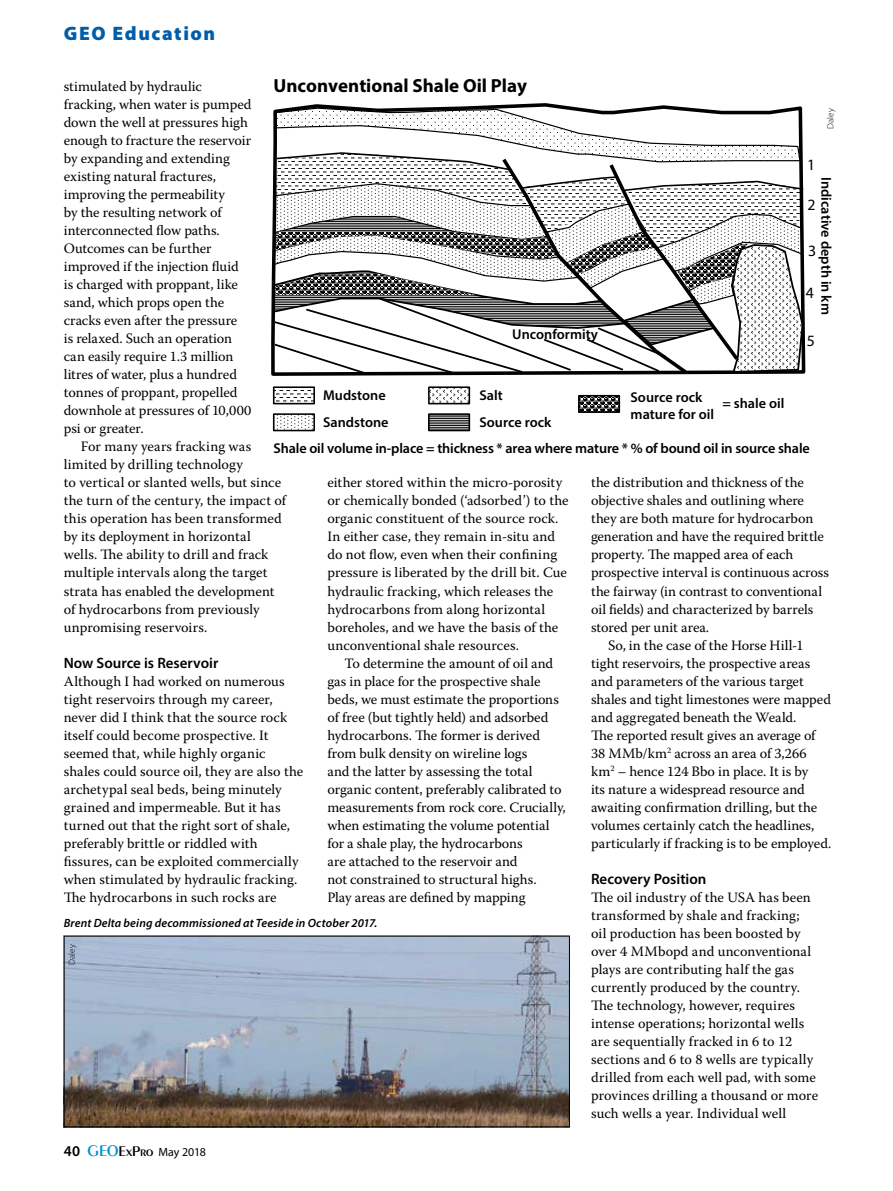
<style>
.page{position:relative;width:893px;height:1191px;background:#fff}
.page>*{position:absolute;margin:0;border:0;box-sizing:border-box;transform-origin:0 0}
.Category_Header{font:900 19.5px "Myriad Pro";letter-spacing:.08em;color:#005da9}
.t1{font:700 18.9px "Myriad Pro";color:#000}
.t2{font:15.75px "Myriad Pro";color:#000}
.Text_-_Crosshead{font:600 15px "Myriad Pro";color:#000}
.Text{font:14.25px/18px "Warnock Pro";color:#000}
.Text_-_No_Indent{font:14.25px/18px "Warnock Pro";letter-spacing:.005em;color:#000}
.t3{font:600 14.25px/16.6px "Myriad Pro";color:#000}
.t4{font:italic 600 12px "Myriad Pro";letter-spacing:.01em;color:#000}
.t5{font:12px "Myriad Pro";letter-spacing:-.005em;color:#000}
.Photo_Credits{font:300 9px "Myriad Pro";letter-spacing:.015em;color:#000}
.s1{font-weight:600;font-size:15px}
.s2{font-family:"Peignot";font-weight:600;font-size:16.5px;color:#0090cd}
.s3{font-family:"Peignot";font-weight:600;font-size:15px}
</style>
<div class="page">
<svg style="left:276px;top:390px;width:36px;height:11px"></svg>
<div style="left:273px;top:386px;width:42px;height:18px;border:2px solid #000"></div>
<svg style="left:276px;top:416px;width:36px;height:12px"></svg>
<div style="left:273px;top:413px;width:42px;height:18px;border:2px solid #000"></div>
<svg style="left:432px;top:389px;width:34px;height:12px"></svg>
<div style="left:428px;top:386px;width:42px;height:18px;border:2px solid #000"></div>
<svg style="left:431px;top:416px;width:36px;height:12px"></svg>
<div style="left:428px;top:413px;width:42px;height:18px;border:2px solid #000"></div>
<svg style="left:581px;top:398px;width:36px;height:12px"></svg>
<div style="left:578px;top:395px;width:42px;height:18px;border:2px solid #000"></div>
<svg style="left:271px;top:107px;width:534px;height:269px"></svg>
<img style="left:66px;top:937px;width:502px;height:188px">
<div style="left:64px;top:935px;width:506px;height:192px;border:1px solid #000"></div>
<p class="Category_Header" style="left:64px;top:22px;width:153px">GEO Education</p>
<p class="t1" style="left:274px;top:74px;width:255px">Unconventional Shale Oil Play</p>
<p class="Text" style="left:64px;top:77px;width:189px">stimulated by hydraulic fracking, when water is pumped down the well at pressures high enough to fracture the reservoir by expanding and extending existing natural fractures, improving the permeability<br>by the resulting network of interconnected flow paths.<br>Outcomes can be further improved if the injection fluid is charged with proppant, like sand, which props open the cracks even after the pressure<br>is relaxed. Such an operation can easily require 1.3 million litres of water, plus a hundred tonnes of proppant, propelled downhole at pressures of 10,000 psi or greater.</p>
<p class="Text" style="left:64px;top:437px;width:224px;text-indent:17px">For many years fracking was limited by drilling technology<br>to vertical or slanted wells, but since the turn of the century, the impact of this operation has been transformed by its deployment in horizontal wells. The ability to drill and frack multiple intervals along the target strata has enabled the development of hydrocarbons from previously unpromising reservoirs.</p>
<p class="Text_-_Crosshead" style="left:64px;top:653px;width:156px">Now Source is Reservoir</p>
<p class="Text_-_No_Indent" style="left:64px;top:671px;width:241px">Although I had worked on numerous tight reservoirs through my career, never did I think that the source rock itself could become prospective. It seemed that, while highly organic shales could source oil, they are also the archetypal seal beds, being minutely grained and impermeable. But it has turned out that the right sort of shale, preferably brittle or riddled with fissures, can be exploited commercially when stimulated by hydraulic fracking.<br>The hydrocarbons in such rocks are</p>
<p class="Photo_Credits" style="left:825px;top:129px;width:22px;rotate:-90deg">Daley</p>
<p class="t2" style="left:807px;top:155px;width:10px">1</p>
<p class="t2" style="left:807px;top:195px;width:10px">2</p>
<p class="t2" style="left:808px;top:241px;width:10px">3</p>
<p class="t2" style="left:806px;top:283px;width:10px">4</p>
<p class="t2" style="left:807px;top:331px;width:10px">5</p>
<p class="t3" style="left:835px;top:177px;width:139px;rotate:90deg">Indicative depth in km</p>
<p class="t3" style="left:512px;top:326px;width:87px">Unconformity</p>
<p class="t3" style="left:323px;top:386px;width:64px">Mudstone</p>
<p class="t3" style="left:631px;top:388px;width:85px">Source rock mature for oil</p>
<p class="t3" style="left:722px;top:395px;width:63px">= shale oil</p>
<p class="t3" style="left:274px;top:439px;width:538px">Shale oil volume in-place = thickness * area where mature * % of bound oil in source shale</p>
<p class="t3" style="left:480px;top:386px;width:25px">Salt</p>
<p class="t3" style="left:323px;top:414px;width:67px">Sandstone</p>
<p class="t3" style="left:480px;top:414px;width:73px">Source rock</p>
<p class="Text_-_No_Indent" style="left:327px;top:473px;width:243px">either stored within the micro-porosity or chemically bonded (‘adsorbed’) to the organic constituent of the source rock.<br>In either case, they remain in-situ and do not flow, even when their confining pressure is liberated by the drill bit. Cue hydraulic fracking, which releases the hydrocarbons from along horizontal boreholes, and we have the basis of the unconventional shale resources.</p>
<p class="Text" style="left:327px;top:653px;width:240px;text-indent:17px">To determine the amount of oil and gas in place for the prospective shale beds, we must estimate the proportions of free (but tightly held) and adsorbed hydrocarbons. The former is derived from bulk density on wireline logs<br>and the latter by assessing the total organic content, preferably calibrated to measurements from rock core. Crucially, when estimating the volume potential for a shale play, the hydrocarbons<br>are attached to the reservoir and<br>not constrained to structural highs.<br>Play areas are defined by mapping</p>
<p class="Text" style="left:591px;top:473px;width:239px">the distribution and thickness of the objective shales and outlining where they are both mature for hydrocarbon generation and have the required brittle property. The mapped area of each prospective interval is continuous across the fairway (in contrast to conventional oil fields) and characterized by barrels stored per unit area.</p>
<p class="Text" style="left:591px;top:635px;width:242px;text-indent:17px">So, in the case of the Horse Hill-1 tight reservoirs, the prospective areas and parameters of the various target shales and tight limestones were mapped and aggregated beneath the Weald.<br>The reported result gives an average of 38 MMb/km<sup>2</sup> across an area of 3,266 km<sup>2</sup> – hence 124 Bbo in place. It is by<br>its nature a widespread resource and awaiting confirmation drilling, but the volumes certainly catch the headlines, particularly if fracking is to be employed.</p>
<p class="Text_-_Crosshead" style="left:591px;top:869px;width:117px">Recovery Position</p>
<p class="Text_-_No_Indent" style="left:591px;top:887px;width:229px">The oil industry of the USA has been transformed by shale and fracking; oil production has been boosted by over 4 MMbopd and unconventional plays are contributing half the gas currently produced by the country.<br>The technology, however, requires intense operations; horizontal wells are sequentially fracked in 6 to 12 sections and 6 to 8 wells are typically drilled from each well pad, with some provinces drilling a thousand or more such wells a year. Individual well</p>
<p class="t4" style="left:64px;top:915px;width:315px">Brent Delta being decommissioned at Teeside in October 2017.</p>
<p class="Photo_Credits" style="left:67px;top:965px;width:22px;rotate:-90deg">Daley</p>
<p class="t5" style="left:64px;top:1144px;width:144px"><span class="s1">40</span> <span class="s2">GEO</span><span class="s3">ExPro</span> May 2018</p>
</div>
